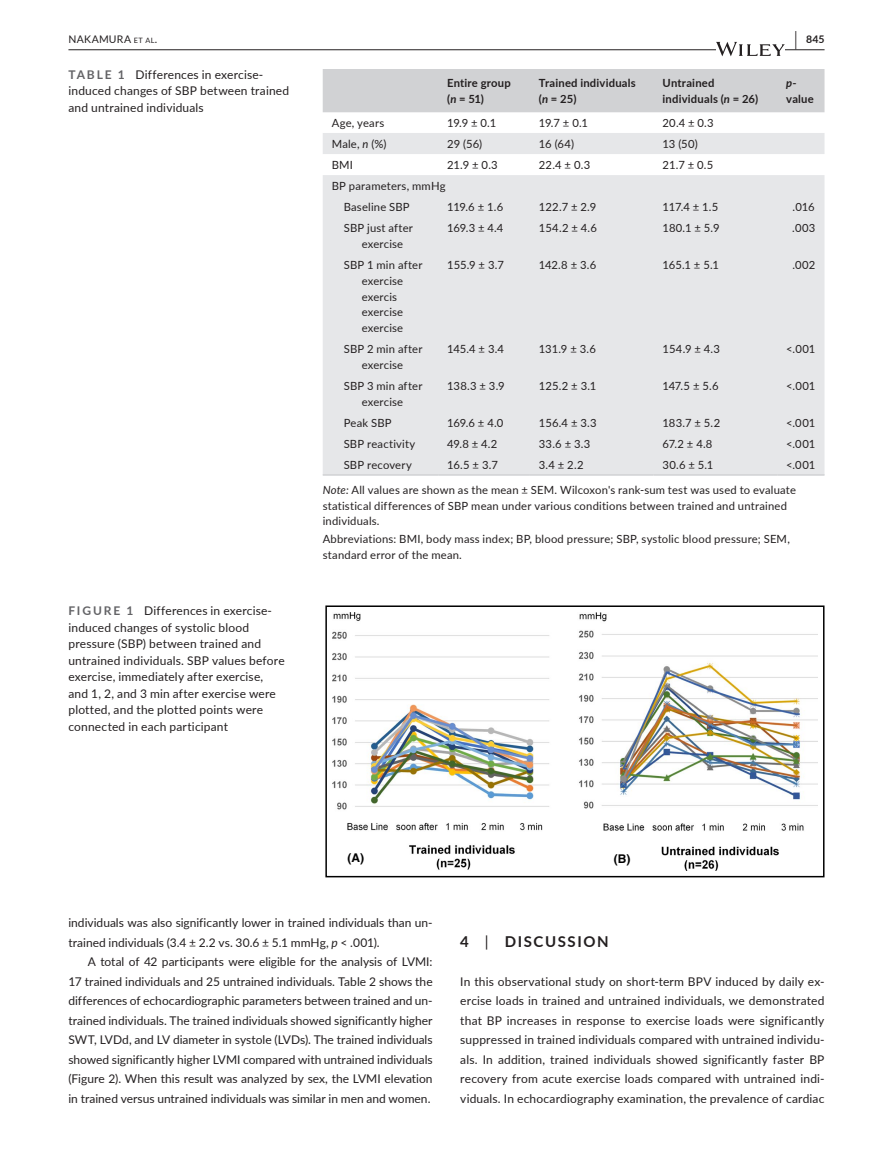
<style>
.page{position:relative;width:893px;height:1174px;background:#fff}
.page>*{position:absolute;margin:0;border:0;box-sizing:border-box;transform-origin:0 0}
.t1{font:700 15px "Lato";letter-spacing:.11em;color:#231f20}
.t2{font:12px/19.5px "Lato";letter-spacing:.01em;color:#231f20}
.t3{font:700 12px "Helvetica";color:#000}
.t4{font:11.25px/15.8px "Lato";letter-spacing:.015em;color:#231f20}
.t5{font:700 11.25px/15.8px "Lato";letter-spacing:.015em;color:#231f20}
.t6{font:10.5px "Lato";letter-spacing:.025em;color:#231f20}
.t7{font:700 10.5px "Lato";color:#231f20}
.s1{font-size:7.35px}
.s2{font-size:19.5px}
.s3{font-weight:700;color:#636366}
.s4{font-style:italic}
.s5{font-weight:400}
</style>
<div class="page">
<hr style="left:68px;top:49px;width:756px;height:1px;background:#231f20">
<svg style="left:716px;top:42px;width:69px;height:14px"></svg>
<div style="left:323px;top:69px;width:501px;height:43px;background:#d1d2d4"></div>
<div style="left:323px;top:133px;width:501px;height:341px;background:#e6e7e9"></div>
<hr style="left:323px;top:474px;width:115px;height:2px;background:#d1d2d4">
<hr style="left:438px;top:474px;width:92px;height:2px;background:#d1d2d4">
<hr style="left:530px;top:474px;width:124px;height:2px;background:#d1d2d4">
<hr style="left:654px;top:474px;width:123px;height:2px;background:#d1d2d4">
<hr style="left:777px;top:474px;width:47px;height:2px;background:#d1d2d4">
<img style="left:333px;top:612px;width:484px;height:258px">
<div style="left:325px;top:605px;width:499px;height:272px;border:2px solid #000"></div>
<p class="t6" style="left:68px;top:31px;width:90px">NAKAMURA <span class="s1">et al</span>.</p>
<p class="t7" style="left:795px;top:31px;width:31px"><span class="s2">|</span> 845</p>
<p class="t2" style="left:68px;top:66px;width:222px;line-height:16.5px"><span class="s3">TABLE 1</span> Differences in exercise&shy;induced changes of SBP between trained and untrained individuals</p>
<p class="t2" style="left:68px;top:602px;width:218px;line-height:16.5px"><span class="s3">FIGURE 1</span> Differences in exercise&shy;induced changes of systolic blood pressure (SBP) between trained and untrained individuals. SBP values before exercise, immediately after exercise, and 1, 2, and 3 min after exercise were plotted, and the plotted points were connected in each participant</p>
<p class="t5" style="left:447px;top:75px;width:65px">Entire group (<span class="s4">n</span> = 51)</p>
<p class="t5" style="left:539px;top:75px;width:98px">Trained individuals (<span class="s4">n</span> = 25)</p>
<p class="t5" style="left:663px;top:75px;width:97px">Untrained individuals (<span class="s4">n</span> = 26)</p>
<p class="t5" style="left:786px;top:75px;width:29px"><span class="s4">p&shy;</span>value</p>
<p class="t4" style="left:332px;top:115px;width:54px">Age, years</p>
<p class="t4" style="left:447px;top:115px;width:51px">19.9 ± 0.1</p>
<p class="t4" style="left:539px;top:115px;width:51px">19.7 ± 0.1</p>
<p class="t4" style="left:663px;top:115px;width:53px">20.4 ± 0.3</p>
<p class="t4" style="left:332px;top:136px;width:56px">Male, <span class="s4">n</span> (%)</p>
<p class="t4" style="left:447px;top:136px;width:37px">29 (56)</p>
<p class="t4" style="left:539px;top:136px;width:37px">16 (64)</p>
<p class="t4" style="left:663px;top:136px;width:37px">13 (50)</p>
<p class="t4" style="left:332px;top:157px;width:23px">BMI</p>
<p class="t4" style="left:447px;top:157px;width:52px">21.9 ± 0.3</p>
<p class="t4" style="left:539px;top:157px;width:53px">22.4 ± 0.3</p>
<p class="t4" style="left:663px;top:157px;width:52px">21.7 ± 0.5</p>
<p class="t4" style="left:344px;top:175px;width:103px;line-height:21px;text-indent:-12px">BP parameters, mmHg<br>Baseline SBP</p>
<p class="t4" style="left:447px;top:199px;width:58px">119.6 ± 1.6</p>
<p class="t4" style="left:539px;top:199px;width:59px">122.7 ± 2.9</p>
<p class="t4" style="left:663px;top:199px;width:57px">117.4 ± 1.5</p>
<p class="t4" style="left:792px;top:199px;width:24px">.016</p>
<p class="t4" style="left:362px;top:220px;width:53px;text-indent:-18px">SBP just after exercise</p>
<p class="t4" style="left:447px;top:220px;width:58px">169.3 ± 4.4</p>
<p class="t4" style="left:539px;top:220px;width:60px">154.2 ± 4.6</p>
<p class="t4" style="left:663px;top:220px;width:58px">180.1 ± 5.9</p>
<p class="t4" style="left:792px;top:220px;width:25px">.003</p>
<p class="t4" style="left:362px;top:257px;width:62px;text-indent:-18px">SBP 1 min after exercise exercis exercise exercise</p>
<p class="t4" style="left:447px;top:257px;width:58px">155.9 ± 3.7</p>
<p class="t4" style="left:539px;top:257px;width:59px">142.8 ± 3.6</p>
<p class="t4" style="left:663px;top:257px;width:58px">165.1 ± 5.1</p>
<p class="t4" style="left:792px;top:257px;width:25px">.002</p>
<p class="t4" style="left:344px;top:341px;width:80px;text-align:center">SBP 2 min after exercise</p>
<p class="t4" style="left:447px;top:341px;width:58px">145.4 ± 3.4</p>
<p class="t4" style="left:539px;top:341px;width:59px">131.9 ± 3.6</p>
<p class="t4" style="left:663px;top:341px;width:59px">154.9 ± 4.3</p>
<p class="t4" style="left:786px;top:341px;width:31px">&lt;.001</p>
<p class="t4" style="left:344px;top:377px;width:80px;text-align:center">SBP 3 min after exercise</p>
<p class="t4" style="left:447px;top:377px;width:59px">138.3 ± 3.9</p>
<p class="t4" style="left:539px;top:377px;width:59px">125.2 ± 3.1</p>
<p class="t4" style="left:662px;top:377px;width:57px">147.5 ± 5.6</p>
<p class="t4" style="left:786px;top:377px;width:31px">&lt;.001</p>
<p class="t4" style="left:344px;top:414px;width:49px">Peak SBP</p>
<p class="t4" style="left:447px;top:414px;width:58px">169.6 ± 4.0</p>
<p class="t4" style="left:539px;top:414px;width:59px">156.4 ± 3.3</p>
<p class="t4" style="left:662px;top:414px;width:59px">183.7 ± 5.2</p>
<p class="t4" style="left:786px;top:414px;width:31px">&lt;.001</p>
<p class="t4" style="left:344px;top:435px;width:73px">SBP reactivity</p>
<p class="t4" style="left:447px;top:435px;width:52px">49.8 ± 4.2</p>
<p class="t4" style="left:539px;top:435px;width:53px">33.6 ± 3.3</p>
<p class="t4" style="left:662px;top:435px;width:51px">67.2 ± 4.8</p>
<p class="t4" style="left:786px;top:435px;width:31px">&lt;.001</p>
<p class="t4" style="left:344px;top:456px;width:70px">SBP recovery</p>
<p class="t4" style="left:447px;top:456px;width:52px">16.5 ± 3.7</p>
<p class="t4" style="left:539px;top:456px;width:46px">3.4 ± 2.2</p>
<p class="t4" style="left:662px;top:456px;width:52px">30.6 ± 5.1</p>
<p class="t4" style="left:786px;top:456px;width:31px">&lt;.001</p>
<p class="t4" style="left:323px;top:481px;width:475px"><span class="s4">Note:</span> All values are shown as the mean ± SEM. Wilcoxon's rank-sum test was used to evaluate statistical differences of SBP mean under various conditions between trained and untrained individuals.</p>
<p class="t4" style="left:323px;top:531px;width:469px">Abbreviations: BMI, body mass index; BP, blood pressure; SBP, systolic blood pressure; SEM, standard error of the mean.</p>
<p class="t3" style="left:347px;top:850px;width:18px">(A)</p>
<p class="t3" style="left:614px;top:851px;width:18px">(B)</p>
<p class="t2" style="left:68px;top:912px;width:366px">individuals was also significantly lower in trained individuals than un&shy;trained individuals (3.4 ± 2.2 vs. 30.6 ± 5.1 mmHg, <span class="s4">p</span> &lt; .001).</p>
<p class="t2" style="left:68px;top:951px;width:366px;text-align:justify;text-indent:20px">A total of 42 participants were eligible for the analysis of LVMI:<br>17 trained individuals and 25 untrained individuals. Table 2 shows the differences of echocardiographic parameters between trained and un&shy;trained individuals. The trained individuals showed significantly higher SWT, LVDd, and LV diameter in systole (LVDs). The trained individuals showed significantly higher LVMI compared with untrained individuals (Figure 2). When this result was analyzed by sex, the LVMI elevation in trained versus untrained individuals was similar in men and women.</p>
<p class="t1" style="left:460px;top:930px;width:150px">4 <span class="s5">|</span> DISCUSSION</p>
<p class="t2" style="left:460px;top:971px;width:366px;text-align:justify">In this observational study on short-term BPV induced by daily ex&shy;ercise loads in trained and untrained individuals, we demonstrated that BP increases in response to exercise loads were significantly suppressed in trained individuals compared with untrained individu&shy;als. In addition, trained individuals showed significantly faster BP recovery from acute exercise loads compared with untrained indi&shy;viduals. In echocardiography examination, the prevalence of cardiac</p>
</div>
